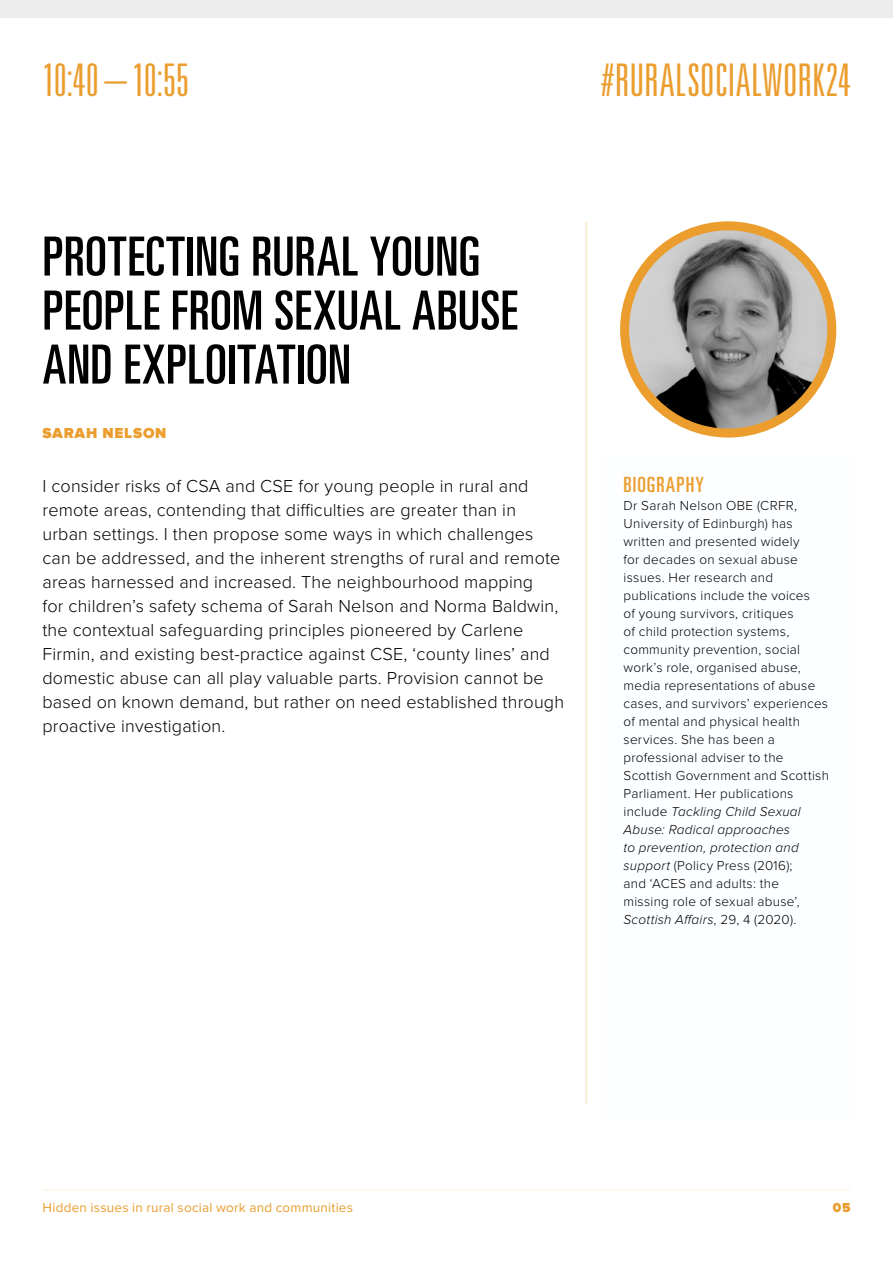
<style>
.page{position:relative;width:893px;height:1263px;background:#fff}
.page>*{position:absolute;margin:0;border:0;box-sizing:border-box;transform-origin:0 0}
.t1{font:ultra-condensed 54px/54px "Univers LT Std";letter-spacing:.005em;color:#000}
.Times{font:300 ultra-condensed 45px "Univers LT Std";letter-spacing:.005em;color:#eb9d2e}
.sidebar_heading{font:ultra-condensed 21px "Univers LT Std";letter-spacing:.05em;color:#eb9d2e}
.Desc{font:300 18px/24px "Proxima Nova";letter-spacing:.01em;color:#000}
.byline{font:900 15px "Proxima Nova";letter-spacing:.05em;color:#eb9d2e}
.sidebar{font:300 13.5px/18px "Proxima Nova";letter-spacing:.02em;color:#000}
.t2{font:13.5px "Proxima Nova";letter-spacing:.015em;color:#eb9d2e}
.t3{font:900 13.5px "Proxima Nova";color:#eb9d2e}
.s1{font-style:italic}
</style>
<div class="page">
<hr style="left:43px;top:1189px;width:807px;height:1px;background:#fcf0e0">
<div style="left:0;top:0;width:893px;height:18px;background:#ededed"></div>
<img style="left:625px;top:226px;width:207px;height:207px;border-radius:104px">
<div style="left:620px;top:221px;width:216px;height:217px;border:9px solid #eb9d2e;border-radius:50%"></div>
<hr style="left:585px;top:221px;width:3px;height:883px;background:#fcf0e0">
<p class="Times" style="left:43px;top:56px;width:148px">10:40 – 10:55</p>
<p class="t1" style="left:43px;top:229px;width:477px">PROTECTING RURAL YOUNG<br>PEOPLE FROM SEXUAL ABUSE<br>AND EXPLOITATION</p>
<p class="byline" style="left:43px;top:426px;width:126px">SARAH NELSON</p>
<h2 class="Times" style="left:601px;top:56px;width:250px">#RURALSOCIALWORK24</h2>
<p class="Desc" style="left:43px;top:473px;width:523px">I consider risks of CSA and CSE for young people in rural and remote areas, contending that difficulties are greater than in urban settings. I then propose some ways in which challenges can be addressed, and the inherent strengths of rural and remote areas harnessed and increased. The neighbourhood mapping<br>for children’s safety schema of Sarah Nelson and Norma Baldwin, the contextual safeguarding principles pioneered by Carlene Firmin, and existing best-practice against CSE, ‘county lines’ and domestic abuse can all play valuable parts. Provision cannot be based on known demand, but rather on need established through proactive investigation.</p>
<p class="sidebar_heading" style="left:624px;top:472px;width:82px">BIOGRAPHY</p>
<p class="sidebar" style="left:624px;top:495px;width:207px">Dr Sarah Nelson OBE (CRFR,<br>University of Edinburgh) has written and presented widely<br>for decades on sexual abuse issues. Her research and publications include the voices<br>of young survivors, critiques<br>of child protection systems, community prevention, social work’s role, organised abuse, media representations of abuse cases, and survivors’ experiences of mental and physical health services. She has been a professional adviser to the<br>Scottish Government and Scottish<br>Parliament. Her publications include <span class="s1">Tackling Child Sexual<br>Abuse: Radical approaches<br>to prevention, protection and support</span> (Policy Press (2016);<br>and ‘ACES and adults: the<br>missing role of sexual abuse’,<br><span class="s1">Scottish Affairs</span>, 29, 4 (2020).</p>
<p class="t2" style="left:43px;top:1197px;width:312px">Hidden issues in rural social work and communities</p>
<p class="t3" style="left:833px;top:1201px;width:19px">05</p>
</div>
